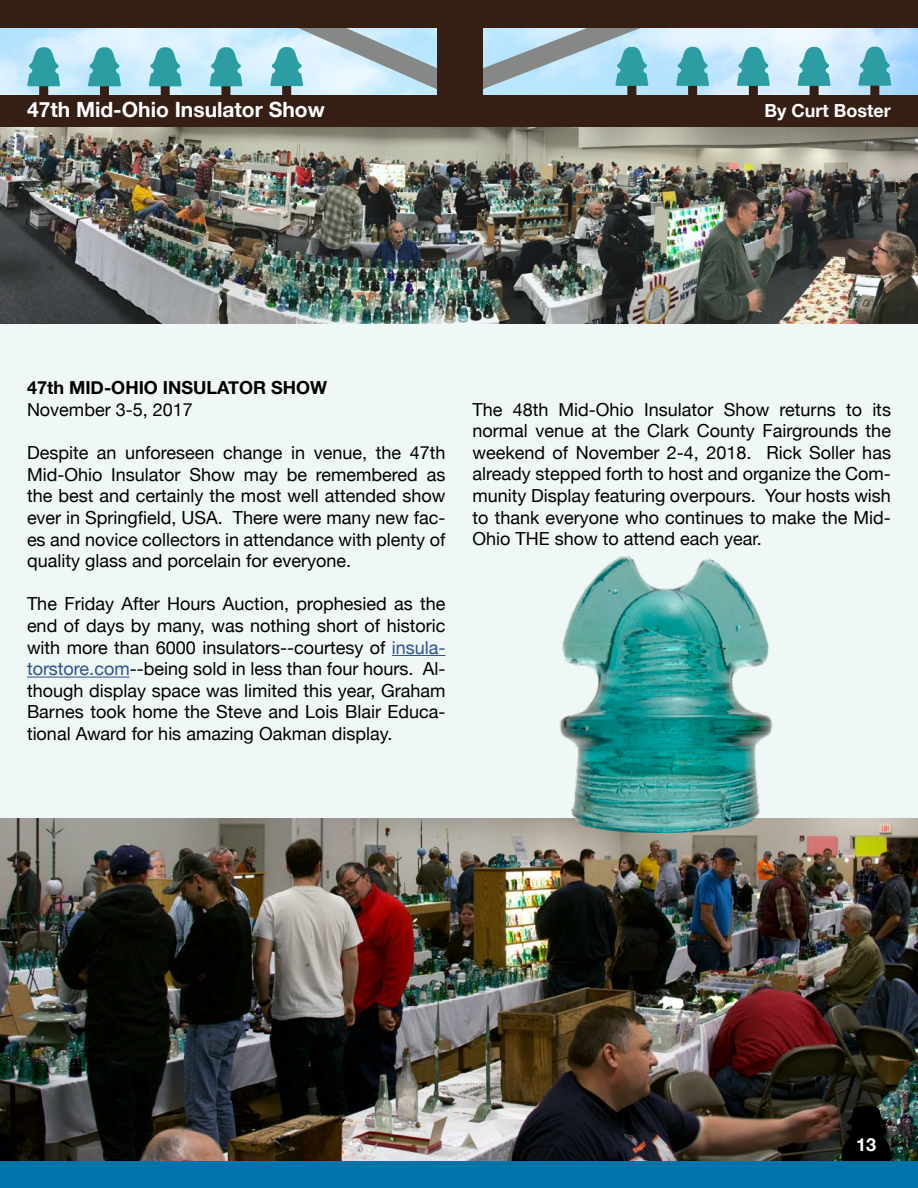
<style>
.page{position:relative;width:918px;height:1188px;background:#fff}
.page>*{position:absolute;margin:0;border:0;box-sizing:border-box;transform-origin:0 0}
.t1{font:700 21px "Helvetica Neue";color:#fff}
.t2{font:18px/21.6px "Helvetica Neue";color:#000;text-align:justify}
.t3{font:700 18px "Helvetica Neue";color:#000}
.t4{font:700 18px "Helvetica Neue";color:#fff}
.s1{color:#2d528a}
</style>
<div class="page">
<div style="left:0;top:95px;width:918px;height:1093px;background:#eff7f7"></div>
<img style="left:0;top:127px;width:918px;height:196px">
<hr style="left:392px;top:655px;width:53px;height:1px;background:#2d528a">
<hr style="left:27px;top:677px;width:103px;height:1px;background:#2d528a">
<img style="left:0;top:819px;width:918px;height:342px">
<img style="left:560px;top:556px;width:213px;height:277px">
<img style="left:0;top:27px;width:918px;height:68px">
<div style="left:0;top:95px;width:918px;height:32px;background:#351e13"></div>
<div style="left:0;top:0;width:918px;height:27px;background:#351e13"></div>
<div style="left:39px;top:80px;width:9px;height:24px;background:#351e13"></div>
<svg style="left:27px;top:47px;width:33px;height:39px"></svg>
<div style="left:100px;top:80px;width:9px;height:24px;background:#351e13"></div>
<svg style="left:88px;top:47px;width:33px;height:39px"></svg>
<div style="left:161px;top:80px;width:9px;height:24px;background:#351e13"></div>
<svg style="left:149px;top:47px;width:33px;height:39px"></svg>
<div style="left:221px;top:80px;width:9px;height:24px;background:#351e13"></div>
<svg style="left:210px;top:47px;width:32px;height:39px"></svg>
<svg style="left:270px;top:27px;width:378px;height:68px"></svg>
<div style="left:688px;top:80px;width:9px;height:23px;background:#351e13"></div>
<svg style="left:676px;top:47px;width:33px;height:39px"></svg>
<div style="left:749px;top:80px;width:9px;height:23px;background:#351e13"></div>
<svg style="left:737px;top:47px;width:33px;height:39px"></svg>
<div style="left:810px;top:80px;width:9px;height:23px;background:#351e13"></div>
<svg style="left:798px;top:47px;width:33px;height:39px"></svg>
<div style="left:870px;top:80px;width:9px;height:23px;background:#351e13"></div>
<svg style="left:858px;top:47px;width:33px;height:39px"></svg>
<svg style="left:842px;top:1106px;width:49px;height:55px"></svg>
<div style="left:0;top:1161px;width:918px;height:27px;background:#0073aa"></div>
<p class="t1" style="left:27px;top:93px;width:299px">47th Mid-Ohio Insulator Show</p>
<p class="t4" style="left:765px;top:96px;width:128px">By Curt Boster</p>
<p class="t3" style="left:27px;top:374px;width:302px">47th MID-OHIO INSULATOR SHOW</p>
<p class="t2" style="left:27px;top:400px;width:167px">November 3-5, 2017</p>
<p class="t2" style="left:27px;top:443px;width:420px">Despite an unforeseen change in venue, the 47th Mid-Ohio Insulator Show may be remembered as the best and certainly the most well attended show ever in Springfield, USA. There were many new fac&shy;es and novice collectors in attendance with plenty of quality glass and porcelain for everyone.</p>
<p class="t2" style="left:27px;top:594px;width:420px">The Friday After Hours Auction, prophesied as the end of days by many, was nothing short of historic with more than 6000 insulators--courtesy of <span class="s1">insula&shy;torstore.com</span>--being sold in less than four hours. Al&shy;though display space was limited this year, Graham Barnes took home the Steve and Lois Blair Educa&shy;tional Award for his amazing Oakman display.</p>
<p class="t2" style="left:472px;top:399px;width:420px">The 48th Mid-Ohio Insulator Show returns to its normal venue at the Clark County Fairgrounds the weekend of November 2-4, 2018. Rick Soller has already stepped forth to host and organize the Com&shy;munity Display featuring overpours. Your hosts wish to thank everyone who continues to make the Mid-Ohio THE show to attend each year.</p>
<p class="t4" style="left:856px;top:1130px;width:22px">13</p>
</div>
